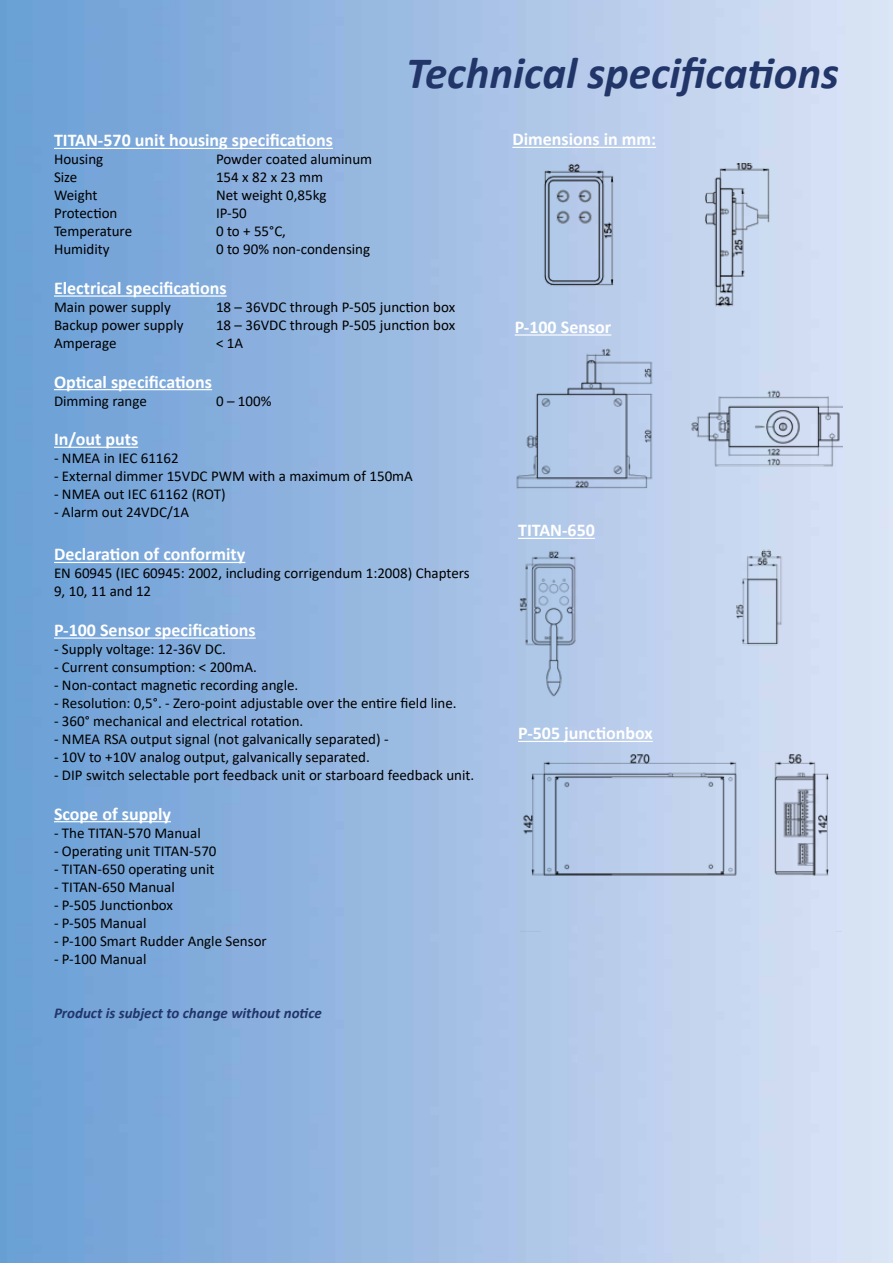
<style>
.page{position:relative;width:893px;height:1263px;background:#fff}
.page>*{position:absolute;margin:0;border:0;box-sizing:border-box;transform-origin:0 0}
.t1{font:italic 700 45px "Calibri";color:#213569}
.t2{font:700 18px "Calibri";color:#fff}
.t3{font:15px/18px "Calibri";color:#000}
.t4{font:italic 700 15px "Calibri";color:#213569}
</style>
<div class="page">
<img style="left:0;top:0;width:893px;height:1263px">
<hr style="left:54px;top:148px;width:279px;height:1px;background:#fff">
<hr style="left:54px;top:295px;width:173px;height:2px;background:#fff">
<hr style="left:54px;top:389px;width:158px;height:1px;background:#fff">
<hr style="left:54px;top:447px;width:84px;height:1px;background:#fff">
<hr style="left:54px;top:562px;width:191px;height:1px;background:#fff">
<hr style="left:54px;top:637px;width:202px;height:2px;background:#fff">
<hr style="left:54px;top:821px;width:117px;height:1px;background:#fff">
<hr style="left:512px;top:147px;width:144px;height:1px;background:#fff">
<hr style="left:515px;top:334px;width:96px;height:2px;background:#fff">
<hr style="left:518px;top:538px;width:77px;height:1px;background:#fff">
<hr style="left:518px;top:741px;width:135px;height:1px;background:#fff">
<img style="left:520px;top:741px;width:321px;height:190px">
<img style="left:515px;top:346px;width:328px;height:151px">
<img style="left:541px;top:163px;width:76px;height:128px">
<img style="left:701px;top:163px;width:79px;height:150px">
<img style="left:518px;top:532px;width:61px;height:167px">
<img style="left:736px;top:540px;width:52px;height:167px">
<h1 class="t1" style="left:406px;top:41px;width:434px">Technical specifications</h1>
<p class="t2" style="left:54px;top:128px;width:280px">TITAN-570 unit housing specifications</p>
<p class="t3" style="left:54px;top:150px;width:51px">Housing</p>
<p class="t3" style="left:216px;top:150px;width:158px">Powder coated aluminum</p>
<p class="t3" style="left:54px;top:168px;width:25px">Size</p>
<p class="t3" style="left:216px;top:168px;width:109px">154 x 82 x 23 mm</p>
<p class="t3" style="left:54px;top:186px;width:45px">Weight</p>
<p class="t3" style="left:216px;top:186px;width:112px">Net weight 0,85kg</p>
<p class="t3" style="left:54px;top:204px;width:65px">Protection</p>
<p class="t3" style="left:216px;top:204px;width:32px">IP-50</p>
<p class="t3" style="left:54px;top:222px;width:80px">Temperature</p>
<p class="t3" style="left:216px;top:222px;width:72px">0 to + 55°C,</p>
<p class="t3" style="left:54px;top:240px;width:57px">Humidity</p>
<p class="t3" style="left:216px;top:240px;width:156px">0 to 90% non-condensing</p>
<p class="t2" style="left:54px;top:275px;width:174px">Electrical specifications</p>
<p class="t3" style="left:54px;top:298px;width:118px">Main power supply</p>
<p class="t3" style="left:216px;top:298px;width:241px">18 – 36VDC through P-505 junction box</p>
<p class="t3" style="left:54px;top:316px;width:131px">Backup power supply</p>
<p class="t3" style="left:216px;top:316px;width:241px">18 – 36VDC through P-505 junction box</p>
<p class="t3" style="left:54px;top:334px;width:64px">Amperage</p>
<p class="t3" style="left:216px;top:334px;width:29px">&lt; 1A</p>
<p class="t2" style="left:54px;top:369px;width:160px">Optical specifications</p>
<p class="t3" style="left:54px;top:391px;width:94px">Dimming range</p>
<p class="t3" style="left:216px;top:391px;width:57px">0 – 100%</p>
<p class="t2" style="left:54px;top:426px;width:86px">In/out puts</p>
<p class="t3" style="left:54px;top:449px;width:126px">- NMEA in IEC 61162</p>
<p class="t3" style="left:54px;top:467px;width:360px">- External dimmer 15VDC PWM with a maximum of 150mA</p>
<p class="t3" style="left:54px;top:485px;width:173px">- NMEA out IEC 61162 (ROT)</p>
<p class="t3" style="left:54px;top:503px;width:137px">- Alarm out 24VDC/1A</p>
<p class="t2" style="left:54px;top:542px;width:193px">Declaration of conformity</p>
<p class="t3" style="left:54px;top:564px;width:417px">EN 60945 (IEC 60945: 2002, including corrigendum 1:2008) Chapters<br>9, 10, 11 and 12</p>
<p class="t2" style="left:54px;top:617px;width:203px">P-100 Sensor specifications</p>
<p class="t3" style="left:54px;top:640px;width:173px">- Supply voltage: 12-36V DC.</p>
<p class="t3" style="left:54px;top:658px;width:205px">- Current consumption: &lt; 200mA.</p>
<p class="t3" style="left:54px;top:676px;width:246px">- Non-contact magnetic recording angle.</p>
<p class="t3" style="left:54px;top:694px;width:404px">- Resolution: 0,5°. - Zero-point adjustable over the entire field line.</p>
<p class="t3" style="left:54px;top:712px;width:251px">- 360° mechanical and electrical rotation.</p>
<p class="t3" style="left:54px;top:730px;width:336px">- NMEA RSA output signal (not galvanically separated) -</p>
<p class="t3" style="left:54px;top:748px;width:317px">- 10V to +10V analog output, galvanically separated.</p>
<p class="t3" style="left:54px;top:766px;width:422px">- DIP switch selectable port feedback unit or starboard feedback unit.</p>
<p class="t2" style="left:54px;top:801px;width:119px">Scope of supply</p>
<p class="t3" style="left:54px;top:823px;width:148px">- The TITAN-570 Manual</p>
<p class="t3" style="left:54px;top:841px;width:164px">- Operating unit TITAN-570</p>
<p class="t3" style="left:54px;top:859px;width:162px">- TITAN-650 operating unit</p>
<p class="t3" style="left:54px;top:877px;width:122px">- TITAN-650 Manual</p>
<p class="t3" style="left:54px;top:895px;width:121px">- P-505 Junctionbox</p>
<p class="t3" style="left:54px;top:913px;width:94px">- P-505 Manual</p>
<p class="t3" style="left:54px;top:931px;width:214px">- P-100 Smart Rudder Angle Sensor</p>
<p class="t3" style="left:54px;top:949px;width:94px">- P-100 Manual</p>
<p class="t4" style="left:54px;top:1002px;width:269px">Product is subject to change without notice</p>
<p class="t2" style="left:512px;top:127px;width:145px">Dimensions in mm:</p>
<p class="t2" style="left:515px;top:314px;width:98px">P-100 Sensor</p>
<p class="t2" style="left:518px;top:518px;width:78px">TITAN-650</p>
<p class="t2" style="left:518px;top:721px;width:136px">P-505 junctionbox</p>
</div>
